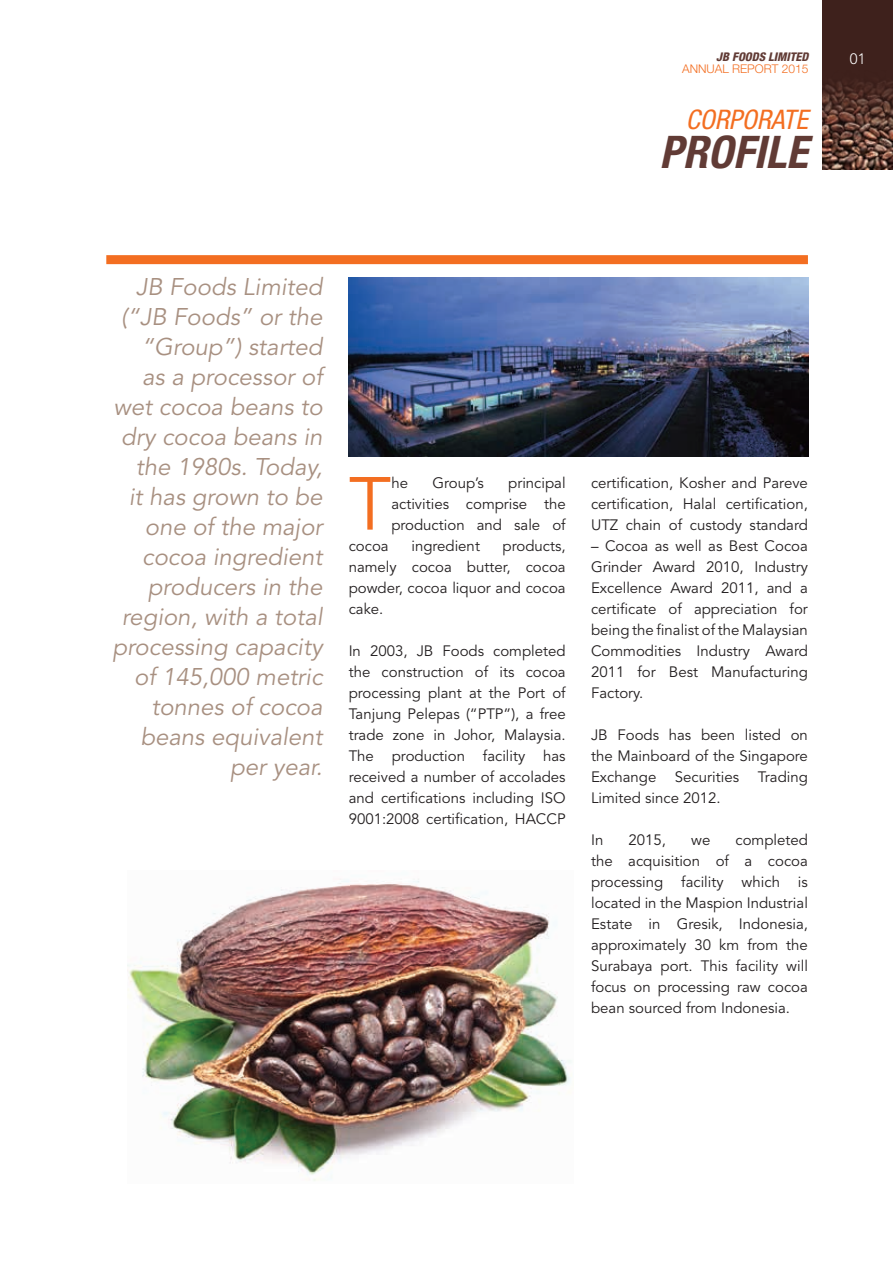
<style>
.page{position:relative;width:893px;height:1263px;background:#fff}
.page>*{position:absolute;margin:0;border:0;box-sizing:border-box;transform-origin:0 0}
.t1{font:74.25px "Avenir LT Std";color:#f36e21}
.t2{font:italic 700 condensed 45px "Helvetica Neue LT Std";color:#613b35}
.t3{font:italic condensed 27px "Helvetica Neue LT Std";color:#f36e21}
.t4{font:italic 24px/30px "Avenir LT Std";color:#a89081;text-align:right}
.t5{font:15px/21px "Avenir LT Std";color:#231f20;text-align:justify}
.t6{font:300 15px "Avenir LT Std";color:#fff}
.t7{font:300 12px "Helvetica Neue LT Std";color:#f36e21}
.t8{font:italic 800 condensed 12px "Helvetica Neue LT Std";color:#613b35}
</style>
<div class="page">
<div style="left:106px;top:255px;width:702px;height:9px;background:#f36e21"></div>
<img style="left:128px;top:879px;width:443px;height:302px">
<img style="left:349px;top:277px;width:459px;height:179px">
<div style="left:822px;top:0;width:71px;height:170px;background:#3e211c"></div>
<img style="left:822px;top:81px;width:71px;height:89px">
<p class="t8" style="left:716px;top:49px;width:94px">JB FOODS LIMITED</p>
<p class="t7" style="left:682px;top:61px;width:128px">ANNUAL REPORT 2015</p>
<h3 class="t3" style="left:686px;top:104px;width:124px">CORPORATE</h3>
<h2 class="t2" style="left:660px;top:125px;width:150px">PROFILE</h2>
<p class="t6" style="left:850px;top:50px;width:17px">01</p>
<p class="t4" style="left:112px;top:272px;width:212px">JB Foods Limited (“JB Foods” or the “Group”) started<br>as a processor of wet cocoa beans to dry cocoa beans in the 1980s. Today,<br>it has grown to be one of the major cocoa ingredient producers in the region, with a total processing capacity of 145,000 metric tonnes of cocoa beans equivalent per year.</p>
<p class="t1" style="left:349px;top:461px;width:44px">T</p>
<p class="t5" style="left:391px;top:472px;width:18px">he</p>
<p class="t5" style="left:432px;top:472px;width:53px">Group’s</p>
<p class="t5" style="left:391px;top:472px;width:176px;text-indent:117px">principal activities comprise the production and sale of</p>
<p class="t5" style="left:349px;top:535px;width:219px;text-indent:154px">products, namely cocoa butter, cocoa powder, cocoa liquor and cocoa cake.</p>
<p class="t5" style="left:349px;top:640px;width:219px">In 2003, JB Foods completed the construction of its cocoa processing plant at the Port of Tanjung Pelepas (“PTP”), a free trade zone in Johor, Malaysia.<br>The production facility has received a number of accolades and certifications including ISO 9001:2008 certification, HACCP</p>
<p class="t5" style="left:349px;top:535px;width:42px">cocoa</p>
<p class="t5" style="left:411px;top:535px;width:70px">ingredient</p>
<p class="t5" style="left:591px;top:472px;width:218px">certification, Kosher and Pareve certification, Halal certification, UTZ chain of custody standard</p>
<p class="t5" style="left:591px;top:535px;width:218px">– Cocoa as well as Best Cocoa Grinder Award 2010, Industry Excellence Award 2011, and a certificate of appreciation for being the finalist of the Malaysian Commodities Industry Award 2011 for Best Manufacturing Factory.</p>
<p class="t5" style="left:591px;top:724px;width:218px">JB Foods has been listed on the Mainboard of the Singapore Exchange Securities Trading Limited since 2012.</p>
<p class="t5" style="left:591px;top:829px;width:14px">In</p>
<p class="t5" style="left:628px;top:829px;width:39px">2015,</p>
<p class="t5" style="left:691px;top:829px;width:21px">we</p>
<p class="t5" style="left:591px;top:829px;width:218px;text-indent:144px">completed the acquisition of a cocoa processing facility which is located in the Maspion Industrial Estate in Gresik, Indonesia, approximately 30 km from the Surabaya port. This facility will focus on processing raw cocoa bean sourced from Indonesia.</p>
</div>
